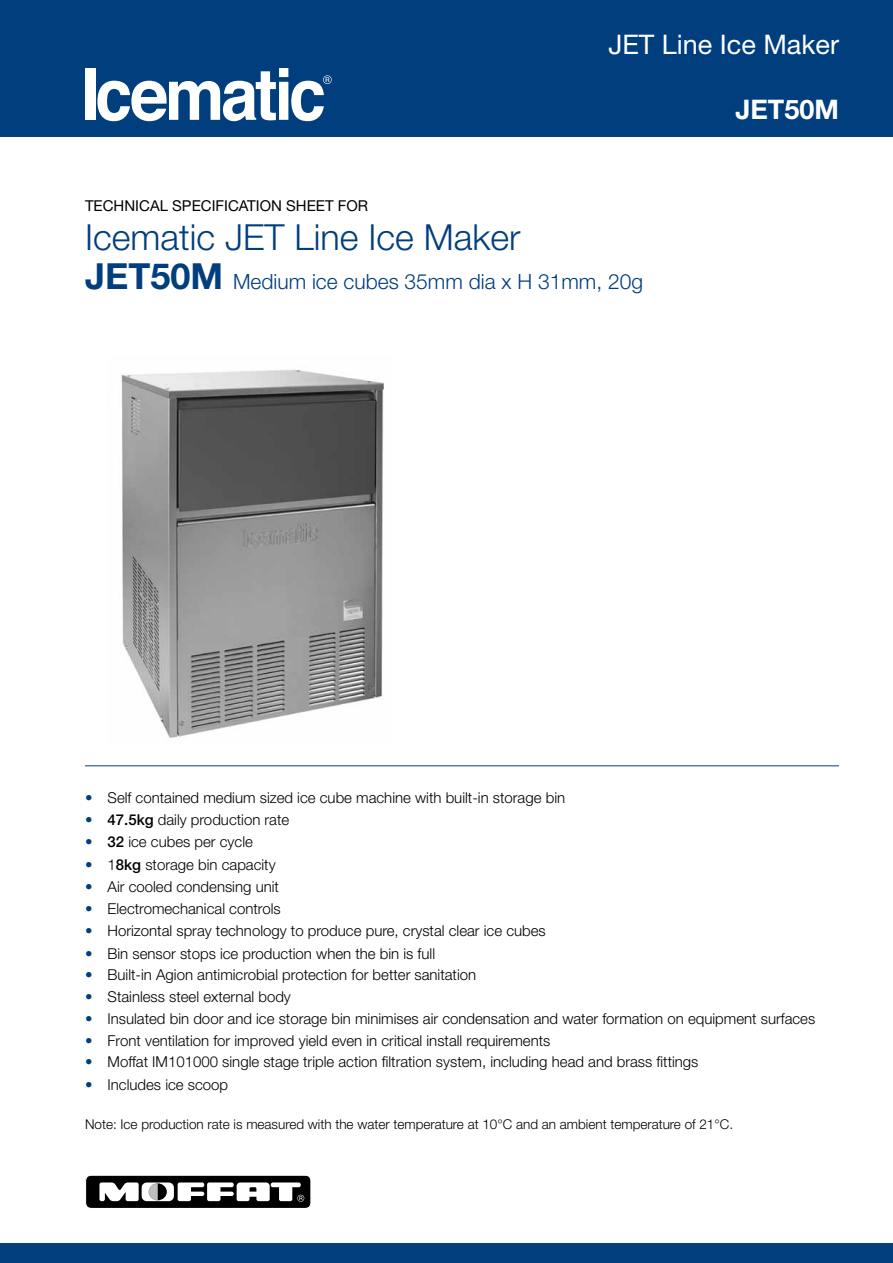
<style>
.page{position:relative;width:893px;height:1263px;background:#fff}
.page>*{position:absolute;margin:0;border:0;box-sizing:border-box;transform-origin:0 0}
.t1{font:300 36px "Helvetica Neue";color:#003e7e}
.t2{font:27px "Helvetica Neue";color:#fff}
.t3{font:700 27px "Helvetica Neue";color:#fff}
.t4{font:300 21px "Helvetica Neue";color:#003e7e}
.t5{font:300 15px "Helvetica Neue";color:#000}
.t6{font:15px "Helvetica Neue";color:#000}
.t7{font:300 13.5px "Helvetica Neue";color:#000}
.s1{font-weight:700;font-size:36px}
.s2{color:#003e7e}
.s3{font-weight:500}
</style>
<div class="page">
<div style="left:0;top:1243px;width:893px;height:20px;background:#003e7e"></div>
<svg style="left:85px;top:1175px;width:226px;height:34px"></svg>
<hr style="left:85px;top:765px;width:754px;height:1px;background:#003e7e">
<div style="left:0;top:0;width:893px;height:136px;background:#003e7e"></div>
<div style="left:85px;top:68px;width:10px;height:52px;background:#fff"></div>
<svg style="left:97px;top:68px;width:235px;height:53px"></svg>
<img style="left:121px;top:369px;width:263px;height:369px">
<h2 class="t2" style="left:608px;top:28px;width:232px">JET Line Ice Maker</h2>
<p class="t6" style="left:85px;top:197px;width:285px">TECHNICAL SPECIFICATION SHEET FOR</p>
<h1 class="t1" style="left:85px;top:216px;width:437px">Icematic JET Line Ice Maker</h1>
<h3 class="t4" style="left:85px;top:269px;width:560px"><span class="s1">JET50M</span> Medium ice cubes 35mm dia x H 31mm, 20g</h3>
<h2 class="t3" style="left:735px;top:93px;width:105px">JET50M</h2>
<p class="t5" style="left:85px;top:788px;width:482px"><span class="s2">•</span> Self contained medium sized ice cube machine with built-in storage bin</p>
<p class="t5" style="left:85px;top:810px;width:206px"><span class="s2">•</span> <span class="s3">47.5kg</span> daily production rate</p>
<p class="t5" style="left:85px;top:833px;width:169px"><span class="s2">•</span> <span class="s3">32</span> ice cubes per cycle</p>
<p class="t5" style="left:85px;top:855px;width:192px"><span class="s2">•</span> 1<span class="s3">8kg</span> storage bin capacity</p>
<p class="t5" style="left:85px;top:877px;width:195px"><span class="s2">•</span> Air cooled condensing unit</p>
<p class="t5" style="left:85px;top:899px;width:197px"><span class="s2">•</span> Electromechanical controls</p>
<p class="t5" style="left:85px;top:922px;width:462px"><span class="s2">•</span> Horizontal spray technology to produce pure, crystal clear ice cubes</p>
<p class="t5" style="left:85px;top:944px;width:352px"><span class="s2">•</span> Bin sensor stops ice production when the bin is full</p>
<p class="t5" style="left:85px;top:965px;width:393px"><span class="s2">•</span> Built-in Agion antimicrobial protection for better sanitation</p>
<p class="t5" style="left:85px;top:987px;width:207px"><span class="s2">•</span> Stainless steel external body</p>
<p class="t5" style="left:85px;top:1009px;width:732px"><span class="s2">•</span> Insulated bin door and ice storage bin minimises air condensation and water formation on equipment surfaces</p>
<p class="t5" style="left:85px;top:1032px;width:467px"><span class="s2">•</span> Front ventilation for improved yield even in critical install requirements</p>
<p class="t5" style="left:85px;top:1053px;width:615px"><span class="s2">•</span> Moffat IM101000 single stage triple action filtration system, including head and brass fittings</p>
<p class="t5" style="left:85px;top:1075px;width:145px"><span class="s2">•</span> Includes ice scoop</p>
<p class="t7" style="left:85px;top:1115px;width:650px">Note: Ice production rate is measured with the water temperature at 10°C and an ambient temperature of 21°C.</p>
</div>
